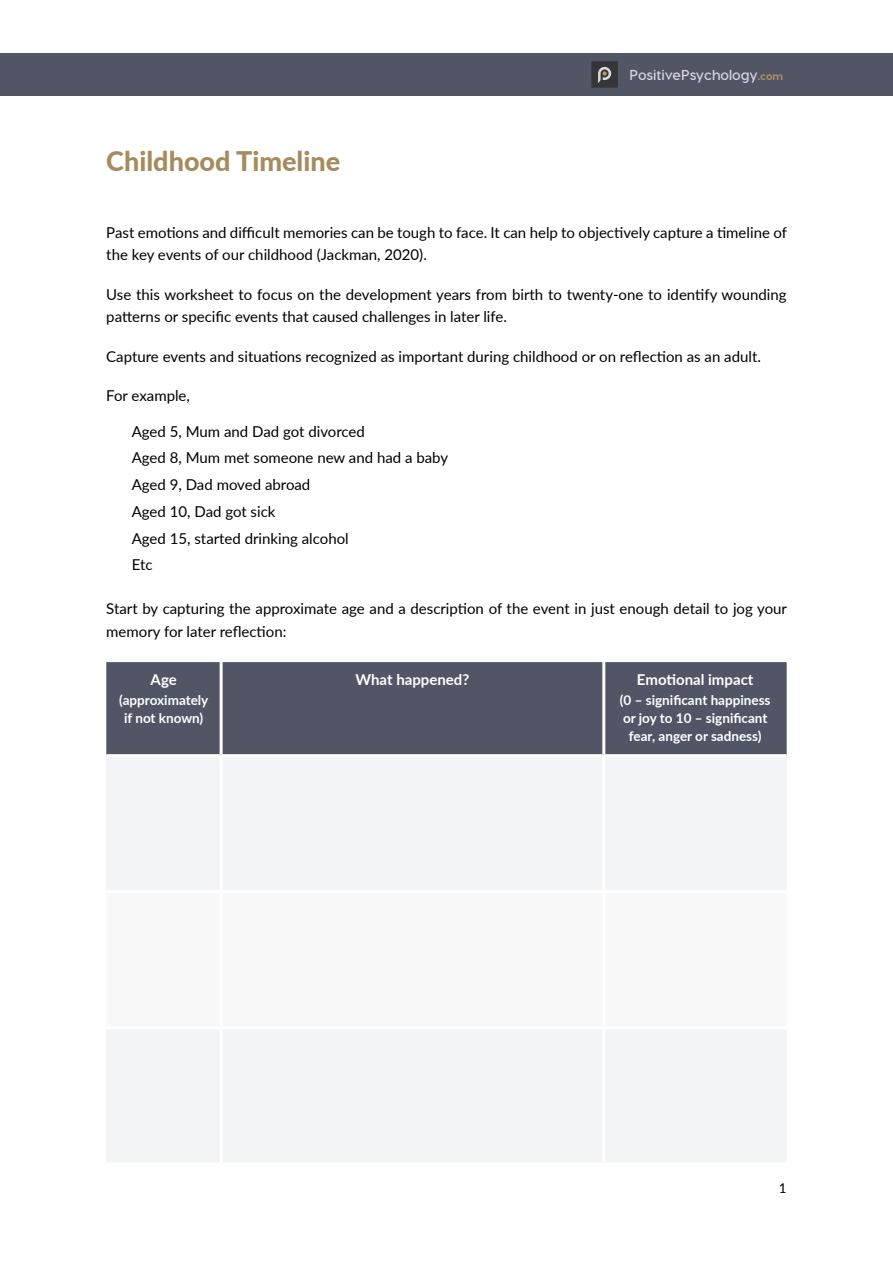
<style>
.page{position:relative;width:893px;height:1263px;background:#fff}
.page>*{position:absolute;margin:0;border:0;box-sizing:border-box;transform-origin:0 0}
.t1{font:800 27px "Lato";color:#a58b5d}
.t2{font:15px/26.7px "Lato";color:#000}
.t3{font:700 15px "Lato";color:#fff}
.t4{font:700 14.4px "Visby CF";color:#d6d7da}
.t5{font:700 13.5px/18px "Lato";color:#fff;text-align:center}
.t6{font:13.5px "Lato";color:#000}
.s1{font-weight:800;font-size:10.8px;color:#af9364}
</style>
<div class="page">
<div style="left:0;top:53px;width:893px;height:43px;background:#525566"></div>
<div style="left:591px;top:61px;width:27px;height:27px;background:#363638"></div>
<svg style="left:598px;top:67px;width:13px;height:16px"></svg>
<div style="left:106px;top:662px;width:681px;height:92px;background:#525566"></div>
<div style="left:107px;top:757px;width:679px;height:405px;background:#f3f4f5"></div>
<svg style="left:107px;top:893px;width:679px;height:133px"></svg>
<hr style="left:220px;top:662px;width:3px;height:92px;background:#fff">
<hr style="left:602px;top:662px;width:3px;height:92px;background:#fff">
<hr style="left:220px;top:757px;width:3px;height:133px;background:#fff">
<hr style="left:602px;top:757px;width:3px;height:133px;background:#fff">
<hr style="left:106px;top:890px;width:115px;height:3px;background:#fff">
<hr style="left:221px;top:890px;width:383px;height:3px;background:#fff">
<hr style="left:220px;top:893px;width:3px;height:133px;background:#fff">
<hr style="left:604px;top:890px;width:183px;height:3px;background:#fff">
<hr style="left:602px;top:893px;width:3px;height:133px;background:#fff">
<hr style="left:106px;top:1026px;width:115px;height:3px;background:#fff">
<hr style="left:221px;top:1026px;width:383px;height:3px;background:#fff">
<hr style="left:220px;top:1029px;width:3px;height:133px;background:#fff">
<hr style="left:604px;top:1026px;width:183px;height:3px;background:#fff">
<hr style="left:602px;top:1029px;width:3px;height:133px;background:#fff">
<h1 class="t1" style="left:106px;top:141px;width:235px">Childhood Timeline</h1>
<p class="t4" style="left:629px;top:66px;width:155px">PositivePsychology<span class="s1">.com</span></p>
<p class="t2" style="left:106px;top:220px;width:682px;line-height:22.5px">Past emotions and difficult memories can be tough to face. It can help to objectively capture a timeline of the key events of our childhood (Jackman, 2020).</p>
<p class="t2" style="left:106px;top:282px;width:682px;line-height:22.5px">Use this worksheet to focus on the development years from birth to twenty-one to identify wounding patterns or specific events that caused challenges in later life.</p>
<p class="t2" style="left:106px;top:342px;width:656px">Capture events and situations recognized as important during childhood or on reflection as an adult.</p>
<p class="t2" style="left:106px;top:382px;width:85px">For example,</p>
<p class="t2" style="left:132px;top:417px;width:318px">Aged 5, Mum and Dad got divorced<br>Aged 8, Mum met someone new and had a baby<br>Aged 9, Dad moved abroad<br>Aged 10, Dad got sick<br>Aged 15, started drinking alcohol<br>Etc</p>
<p class="t2" style="left:106px;top:597px;width:682px;line-height:22.5px">Start by capturing the approximate age and a description of the event in just enough detail to jog your memory for later reflection:</p>
<p class="t3" style="left:151px;top:668px;width:28px">Age</p>
<p class="t5" style="left:119px;top:690px;width:91px">(approximately if not known)</p>
<p class="t3" style="left:356px;top:668px;width:115px">What happened?</p>
<p class="t3" style="left:637px;top:668px;width:118px">Emotional impact</p>
<p class="t5" style="left:620px;top:690px;width:152px">(0 – significant happiness or joy to 10 – significant fear, anger or sadness)</p>
<p class="t6" style="left:779px;top:1178px;width:9px">1</p>
</div>
